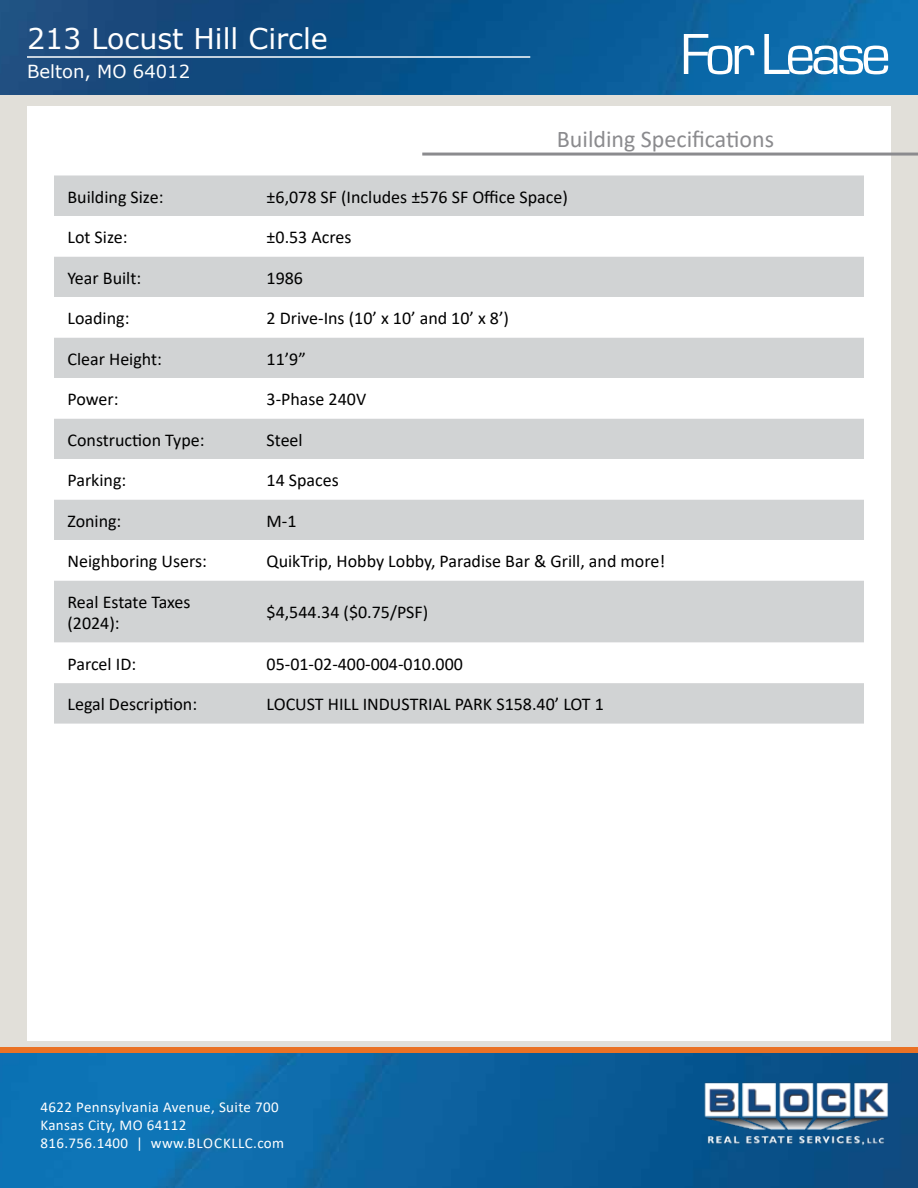
<style>
.page{position:relative;width:918px;height:1188px;background:#fff}
.page>*{position:absolute;margin:0;border:0;box-sizing:border-box;transform-origin:0 0}
.t1{font:60px "Eurostile";letter-spacing:-.075em;color:#fff}
.t2{font:28.5px "Verdana";color:#fff}
.t3{font:24px "Calibri";color:#8b8b8e}
.t4{font:18px/21.6px "Calibri";color:#000}
.t5{font:18px "Verdana";color:#fff}
.t6{font:15px/18px "Calibri";letter-spacing:.025em;color:#fff}
</style>
<div class="page">
<div style="left:0;top:93px;width:918px;height:978px;background:#e1dfd9"></div>
<img style="left:0;top:1053px;width:918px;height:135px">
<img style="left:701px;top:1073px;width:190px;height:75px">
<div style="left:0;top:1047px;width:918px;height:6px;background:#ea7225"></div>
<img style="left:0;top:0;width:918px;height:94px">
<hr style="left:27px;top:56px;width:503px;height:2px;background:#fff">
<div style="left:27px;top:107px;width:864px;height:934px;background:#fff"></div>
<hr style="left:422px;top:153px;width:496px;height:3px;background:#8b8b8e">
<div style="left:54px;top:176px;width:810px;height:548px;background:#d1d3d4"></div>
<svg style="left:54px;top:216px;width:810px;height:467px"></svg>
<h2 class="t2" style="left:27px;top:19px;width:302px">213 Locust Hill Circle</h2>
<p class="t5" style="left:27px;top:59px;width:165px">Belton, MO 64012</p>
<h1 class="t1" style="left:680px;top:22px;width:212px">For Lease</h1>
<h3 class="t3" style="left:557px;top:122px;width:219px">Building Specifications</h3>
<p class="t4" style="left:68px;top:185px;width:97px">Building Size:</p>
<p class="t4" style="left:267px;top:185px;width:303px">±6,078 SF (Includes ±576 SF Office Space)</p>
<p class="t4" style="left:68px;top:226px;width:62px">Lot Size:</p>
<p class="t4" style="left:267px;top:226px;width:87px">±0.53 Acres</p>
<p class="t4" style="left:68px;top:266px;width:75px">Year Built:</p>
<p class="t4" style="left:267px;top:266px;width:38px">1986</p>
<p class="t4" style="left:68px;top:307px;width:63px">Loading:</p>
<p class="t4" style="left:267px;top:307px;width:244px">2 Drive-Ins (10’ x 10’ and 10’ x 8’)</p>
<p class="t4" style="left:68px;top:347px;width:96px">Clear Height:</p>
<p class="t4" style="left:267px;top:347px;width:41px">11’9”</p>
<p class="t4" style="left:68px;top:388px;width:53px">Power:</p>
<p class="t4" style="left:267px;top:388px;width:101px">3-Phase 240V</p>
<p class="t4" style="left:68px;top:428px;width:139px">Construction Type:</p>
<p class="t4" style="left:267px;top:428px;width:38px">Steel</p>
<p class="t4" style="left:68px;top:469px;width:60px">Parking:</p>
<p class="t4" style="left:267px;top:469px;width:74px">14 Spaces</p>
<p class="t4" style="left:68px;top:509px;width:55px">Zoning:</p>
<p class="t4" style="left:267px;top:509px;width:32px">M-1</p>
<p class="t4" style="left:68px;top:550px;width:141px">Neighboring Users:</p>
<p class="t4" style="left:267px;top:550px;width:400px">QuikTrip, Hobby Lobby, Paradise Bar &amp; Grill, and more!</p>
<p class="t4" style="left:68px;top:590px;width:125px">Real Estate Taxes (2024):</p>
<p class="t4" style="left:267px;top:601px;width:163px">$4,544.34 ($0.75/PSF)</p>
<p class="t4" style="left:68px;top:652px;width:70px">Parcel ID:</p>
<p class="t4" style="left:267px;top:652px;width:198px">05-01-02-400-004-010.000</p>
<p class="t4" style="left:68px;top:693px;width:131px">Legal Description:</p>
<p class="t4" style="left:267px;top:693px;width:339px">LOCUST HILL INDUSTRIAL PARK S158.40’ LOT 1</p>
<p class="t6" style="left:40px;top:1097px;width:245px">4622 Pennsylvania Avenue, Suite 700<br>Kansas City, MO 64112<br>816.756.1400 | www.BLOCKLLC.com</p>
</div>
